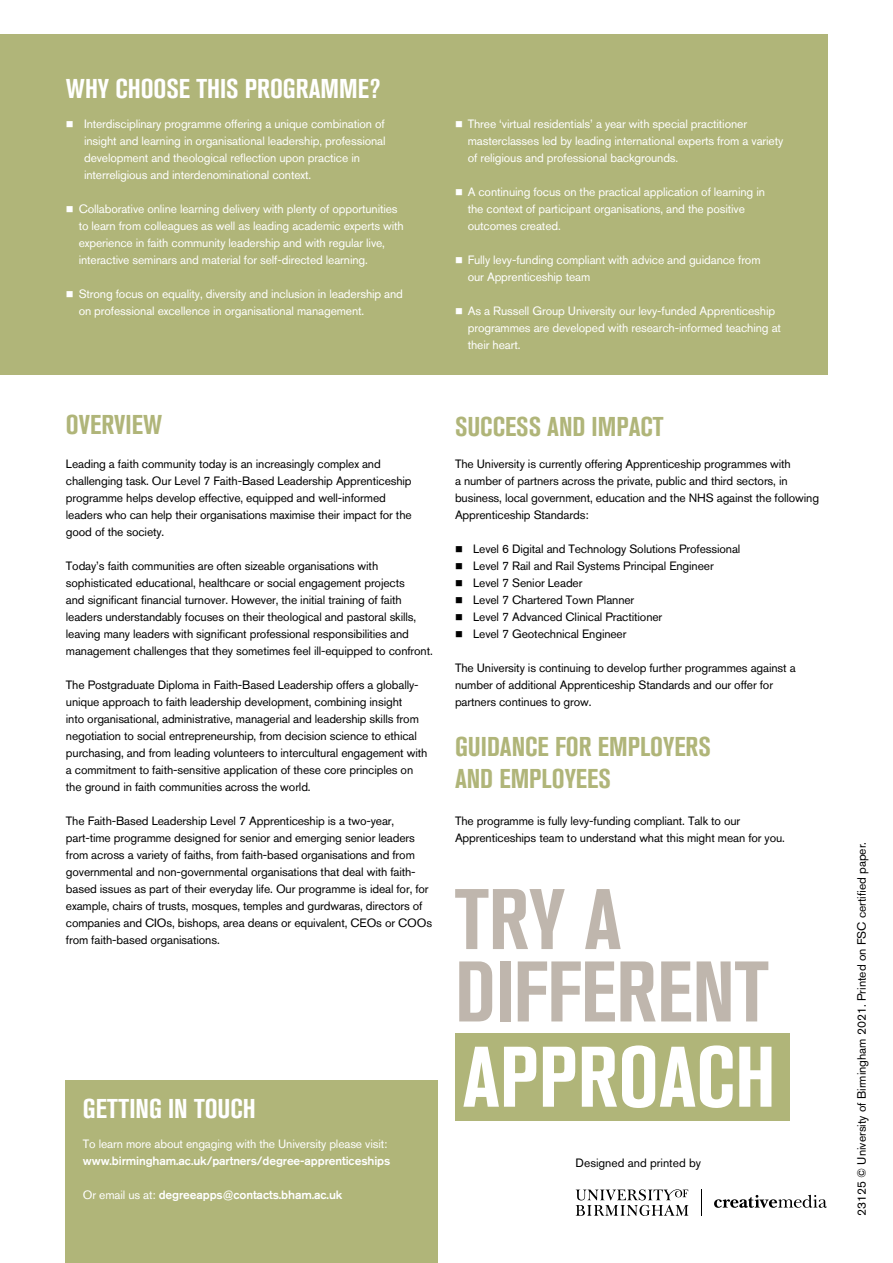
<style>
.page{position:relative;width:893px;height:1263px;background:#fff}
.page>*{position:absolute;margin:0;border:0;box-sizing:border-box;transform-origin:0 0}
.t1{font:700 condensed 85.05px/72.4px "Akzidenz Grotesk BQ";color:#bfb6ad}
.t2{font:700 condensed 85.05px "Akzidenz Grotesk BQ";color:#fff}
.t3{font:700 condensed 27px/31.5px "Akzidenz Grotesk BQ";color:#b0b579}
.t4{font:700 condensed 27px "Akzidenz Grotesk BQ";color:#fff}
.t5{font:12px/17px "Akzidenz Grotesk BQ";letter-spacing:-.01em;color:#000}
.t6{font:12px/17px "Akzidenz Grotesk BQ";letter-spacing:-.01em;color:#fff}
.t7{font:500 12px "Akzidenz Grotesk BQ";letter-spacing:-.01em;color:#fff}
.s1{font-weight:500}
.s2{font-weight:400}
</style>
<div class="page">
<div style="left:0;top:34px;width:827px;height:340px;background:#b0b579"></div>
<svg style="left:714px;top:1195px;width:113px;height:13px"></svg>
<svg style="left:701px;top:1189px;width:1px;height:27px"></svg>
<div style="left:455px;top:1033px;width:335px;height:88px;background:#b0b579"></div>
<div style="left:66px;top:1080px;width:372px;height:183px;background:#b0b579"></div>
<svg style="left:576px;top:1189px;width:113px;height:27px"></svg>
<h2 class="t4" style="left:66px;top:73px;width:316px">WHY CHOOSE THIS PROGRAMME?</h2>
<p class="t6" style="left:84px;top:115px;width:303px;text-indent:-18px">■ Interdisciplinary programme offering a unique combination of insight and learning in organisational leadership, professional development and theological refection upon practice in interreligious and interdenominational context.</p>
<p class="t6" style="left:79px;top:200px;width:327px;text-indent:-13px">■ Collaborative online learning delivery with plenty of opportunities to learn from colleagues as well as leading academic experts with experience in faith community leadership and with regular live, interactive seminars and material for self-directed learning.</p>
<p class="t6" style="left:79px;top:285px;width:326px;text-indent:-13px">■ Strong focus on equality, diversity and inclusion in leadership and on professional excellence in organisational management.</p>
<p class="t6" style="left:468px;top:115px;width:317px;text-indent:-13px">■ Three ‘virtual residentials’ a year with special practitioner masterclasses led by leading international experts from a variety of religious and professional backgrounds.</p>
<p class="t6" style="left:468px;top:183px;width:299px;text-indent:-13px">■ A continuing focus on the practical application of learning in the context of participant organisations, and the positive outcomes created.</p>
<p class="t6" style="left:468px;top:251px;width:294px;text-indent:-13px">■ Fully levy-funding compliant with advice and guidance from our Apprenticeship team</p>
<p class="t6" style="left:468px;top:302px;width:315px;text-indent:-13px">■ As a Russell Group University our levy-funded Apprenticeship programmes are developed with research-informed teaching at their heart.</p>
<h2 class="t3" style="left:66px;top:409px;width:98px">OVERVIEW</h2>
<p class="t5" style="left:66px;top:455px;width:347px">Leading a faith community today is an increasingly complex and challenging task. Our Level 7 Faith-Based Leadership Apprenticeship programme helps develop effective, equipped and well-informed leaders who can help their organisations maximise their impact for the good of the society.</p>
<p class="t5" style="left:66px;top:557px;width:368px">Today’s faith communities are often sizeable organisations with sophisticated educational, healthcare or social engagement projects<br>and signifcant fnancial turnover. However, the initial training of faith leaders understandably focuses on their theological and pastoral skills, leaving many leaders with signifcant professional responsibilities and management challenges that they sometimes feel ill-equipped to confront.</p>
<p class="t5" style="left:66px;top:676px;width:363px">The Postgraduate Diploma in Faith-Based Leadership offers a globally&shy;unique approach to faith leadership development, combining insight<br>into organisational, administrative, managerial and leadership skills from negotiation to social entrepreneurship, from decision science to ethical purchasing, and from leading volunteers to intercultural engagement with a commitment to faith-sensitive application of these core principles on the ground in faith communities across the world.</p>
<p class="t5" style="left:66px;top:812px;width:368px">The Faith-Based Leadership Level 7 Apprenticeship is a two-year, part-time programme designed for senior and emerging senior leaders from across a variety of faiths, from faith-based organisations and from governmental and non-governmental organisations that deal with faith&shy;based issues as part of their everyday life. Our programme is ideal for, for example, chairs of trusts, mosques, temples and gurdwaras, directors of companies and CIOs, bishops, area deans or equivalent, CEOs or COOs from faith-based organisations.</p>
<p class="t4" style="left:83px;top:1093px;width:174px">GETTING IN TOUCH</p>
<p class="t6" style="left:83px;top:1135px;width:309px">To learn more about engaging with the University please visit: <span class="s1">www.birmingham.ac.uk/partners/degree-apprenticeships</span></p>
<p class="t7" style="left:83px;top:1187px;width:261px"><span class="s2">Or email us at:</span> degreeapps@contacts.bham.ac.uk</p>
<h2 class="t3" style="left:455px;top:411px;width:210px">SUCCESS AND IMPACT</h2>
<p class="t5" style="left:455px;top:455px;width:366px">The University is currently offering Apprenticeship programmes with<br>a number of partners across the private, public and third sectors, in business, local government, education and the NHS against the following Apprenticeship Standards:</p>
<p class="t5" style="left:455px;top:540px;width:287px">■ Level 6 Digital and Technology Solutions Professional</p>
<p class="t5" style="left:455px;top:557px;width:260px">■ Level 7 Rail and Rail Systems Principal Engineer</p>
<p class="t5" style="left:455px;top:574px;width:129px">■ Level 7 Senior Leader</p>
<p class="t5" style="left:455px;top:591px;width:181px">■ Level 7 Chartered Town Planner</p>
<p class="t5" style="left:455px;top:608px;width:209px">■ Level 7 Advanced Clinical Practitioner</p>
<p class="t5" style="left:455px;top:625px;width:173px">■ Level 7 Geotechnical Engineer</p>
<p class="t5" style="left:455px;top:659px;width:342px">The University is continuing to develop further programmes against a number of additional Apprenticeship Standards and our offer for partners continues to grow.</p>
<h2 class="t3" style="left:455px;top:731px;width:257px">GUIDANCE FOR EMPLOYERS<br>AND EMPLOYEES</h2>
<p class="t5" style="left:455px;top:812px;width:331px">The programme is fully levy-funding compliant. Talk to our<br>Apprenticeships team to understand what this might mean for you.</p>
<h1 class="t1" style="left:455px;top:883px;width:315px">TRY A<br>DIFFERENT</h1>
<p class="t2" style="left:463px;top:1028px;width:315px">APPROACH</p>
<p class="t5" style="left:576px;top:1154px;width:127px">Designed and printed by</p>
<p class="t5" style="left:853px;top:1216px;width:376px;rotate:-90deg">23125 © University of Birmingham 2021. Printed on FSC certifed paper.</p>
</div>
